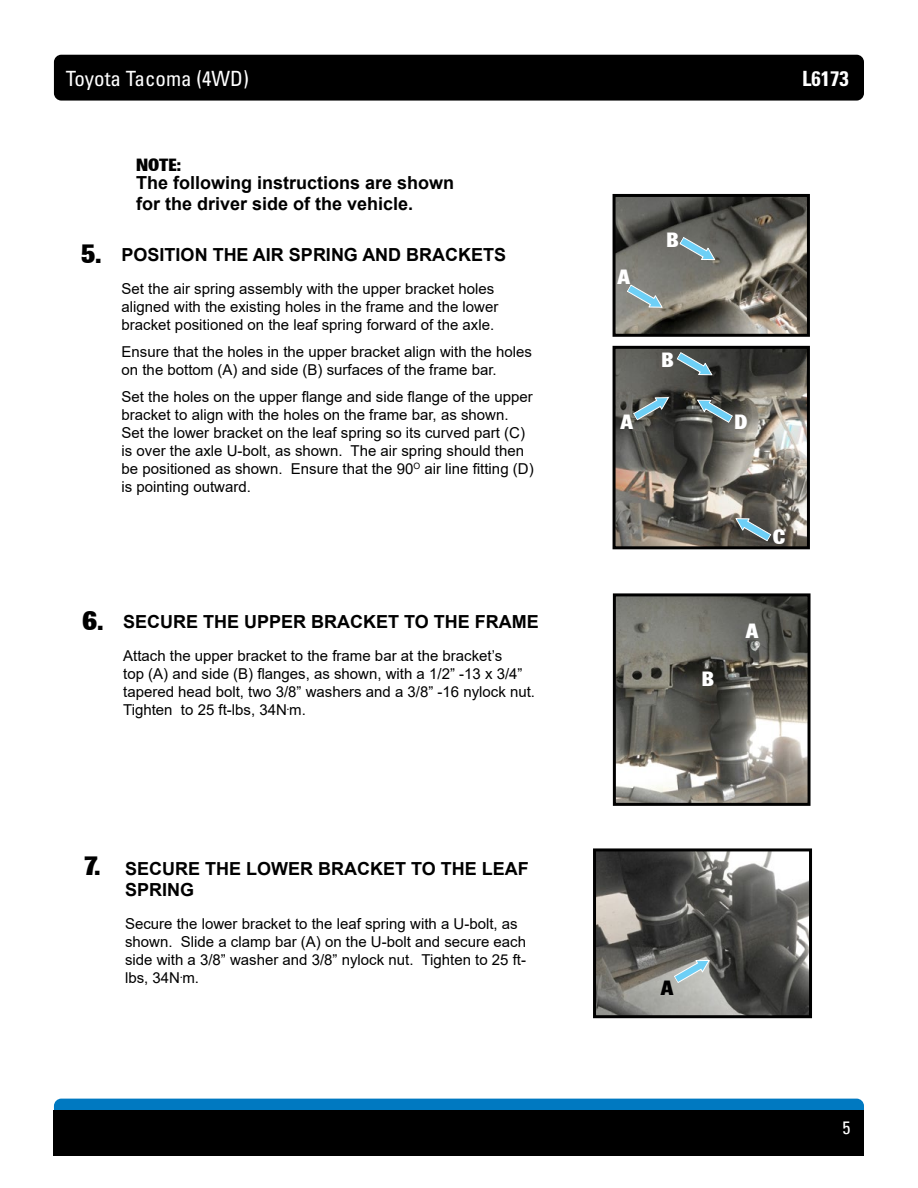
<style>
.page{position:relative;width:918px;height:1188px;background:#fff}
.page>*{position:absolute;margin:0;border:0;box-sizing:border-box;transform-origin:0 0}
.t1{font:condensed 21px "Univers LT Std";color:#fff}
.t2{font:800 21px "Brown";color:#fff}
.t3{font:700 condensed 21px "Univers LT Std";color:#fff}
.t4{font:800 21px "Brown";color:#000}
.t5{font:700 18px/21.6px "Arial";color:#000}
.t6{font:800 18px "Brown";color:#000}
.t7{font:condensed 18px "Univers LT Std";color:#fff}
.t8{font:15px/18px "Arial";color:#000}
.s1{font-family:"Brown";font-weight:800;font-size:27px}
</style>
<div class="page">
<div style="left:54px;top:55px;width:810px;height:46px;background:#000;border-radius:7px"></div>
<div style="left:54px;top:1099px;width:810px;height:45px;background:#0079c1;border-radius:7px"></div>
<div style="left:54px;top:1110px;width:810px;height:46px;background:#000"></div>
<img style="left:597px;top:852px;width:211px;height:162px">
<div style="left:593px;top:848px;width:219px;height:170px;border:3px solid #000"></div>
<img style="left:617px;top:597px;width:190px;height:205px">
<div style="left:613px;top:593px;width:198px;height:213px;border:3px solid #000"></div>
<img style="left:617px;top:350px;width:189px;height:195px">
<div style="left:613px;top:346px;width:197px;height:203px;border:3px solid #000"></div>
<img style="left:617px;top:198px;width:189px;height:135px">
<div style="left:613px;top:194px;width:197px;height:143px;border:3px solid #000"></div>
<svg style="left:679px;top:236px;width:37px;height:24px"></svg>
<svg style="left:676px;top:352px;width:37px;height:24px"></svg>
<svg style="left:626px;top:284px;width:37px;height:24px"></svg>
<svg style="left:633px;top:397px;width:37px;height:24px"></svg>
<svg style="left:673px;top:960px;width:37px;height:24px"></svg>
<svg style="left:735px;top:518px;width:37px;height:24px"></svg>
<svg style="left:696px;top:399px;width:37px;height:24px"></svg>
<h1 class="t1" style="left:66px;top:65px;width:185px">Toyota Tacoma (4WD)</h1>
<h1 class="t3" style="left:802px;top:65px;width:48px">L6173</h1>
<p class="t6" style="left:136px;top:154px;width:46px">NOTE:</p>
<p class="t5" style="left:136px;top:172px;width:320px">The following instructions are shown for the driver side of the vehicle.</p>
<p class="t5" style="left:81px;top:245px;width:427px"><span class="s1">5.</span> POSITION THE AIR SPRING AND BRACKETS</p>
<p class="t8" style="left:122px;top:280px;width:378px">Set the air spring assembly with the upper bracket holes aligned with the existing holes in the frame and the lower bracket positioned on the leaf spring forward of the axle.</p>
<p class="t8" style="left:122px;top:343px;width:412px">Ensure that the holes in the upper bracket align with the holes on the bottom (A) and side (B) surfaces of the frame bar.</p>
<p class="t8" style="left:122px;top:388px;width:414px">Set the holes on the upper flange and side flange of the upper bracket to align with the holes on the frame bar, as shown.<br>Set the lower bracket on the leaf spring so its curved part (C) is over the axle U-bolt, as shown. The air spring should then be positioned as shown. Ensure that the 90<sup>O</sup> air line fitting (D) is pointing outward.</p>
<p class="t5" style="left:83px;top:611px;width:458px"><span class="s1">6.</span> SECURE THE UPPER BRACKET TO THE FRAME</p>
<p class="t8" style="left:123px;top:646px;width:413px">Attach the upper bracket to the frame bar at the bracket’s<br>top (A) and side (B) flanges, as shown, with a 1/2” -13 x 3/4” tapered head bolt, two 3/8” washers and a 3/8” -16 nylock nut.<br>Tighten to 25 ft-lbs, 34N<sup>.</sup>m.</p>
<p class="t5" style="left:125px;top:858px;width:405px;text-indent:-41px"><span class="s1">7.</span> SECURE THE LOWER BRACKET TO THE LEAF<br>SPRING</p>
<p class="t8" style="left:125px;top:915px;width:403px">Secure the lower bracket to the leaf spring with a U-bolt, as shown. Slide a clamp bar (A) on the U-bolt and secure each side with a 3/8” washer and 3/8” nylock nut. Tighten to 25 ft&shy;lbs, 34N<sup>.</sup>m.</p>
<h1 class="t2" style="left:618px;top:265px;width:14px">A</h1>
<h1 class="t2" style="left:621px;top:410px;width:14px">A</h1>
<h1 class="t2" style="left:666px;top:228px;width:14px">B</h1>
<h1 class="t2" style="left:662px;top:348px;width:14px">B</h1>
<h1 class="t2" style="left:734px;top:410px;width:14px">D</h1>
<h1 class="t2" style="left:702px;top:667px;width:14px">B</h1>
<h1 class="t2" style="left:773px;top:525px;width:14px">C</h1>
<h1 class="t2" style="left:746px;top:619px;width:14px">A</h1>
<h1 class="t4" style="left:661px;top:976px;width:14px">A</h1>
<p class="t7" style="left:843px;top:1116px;width:9px">5</p>
</div>
